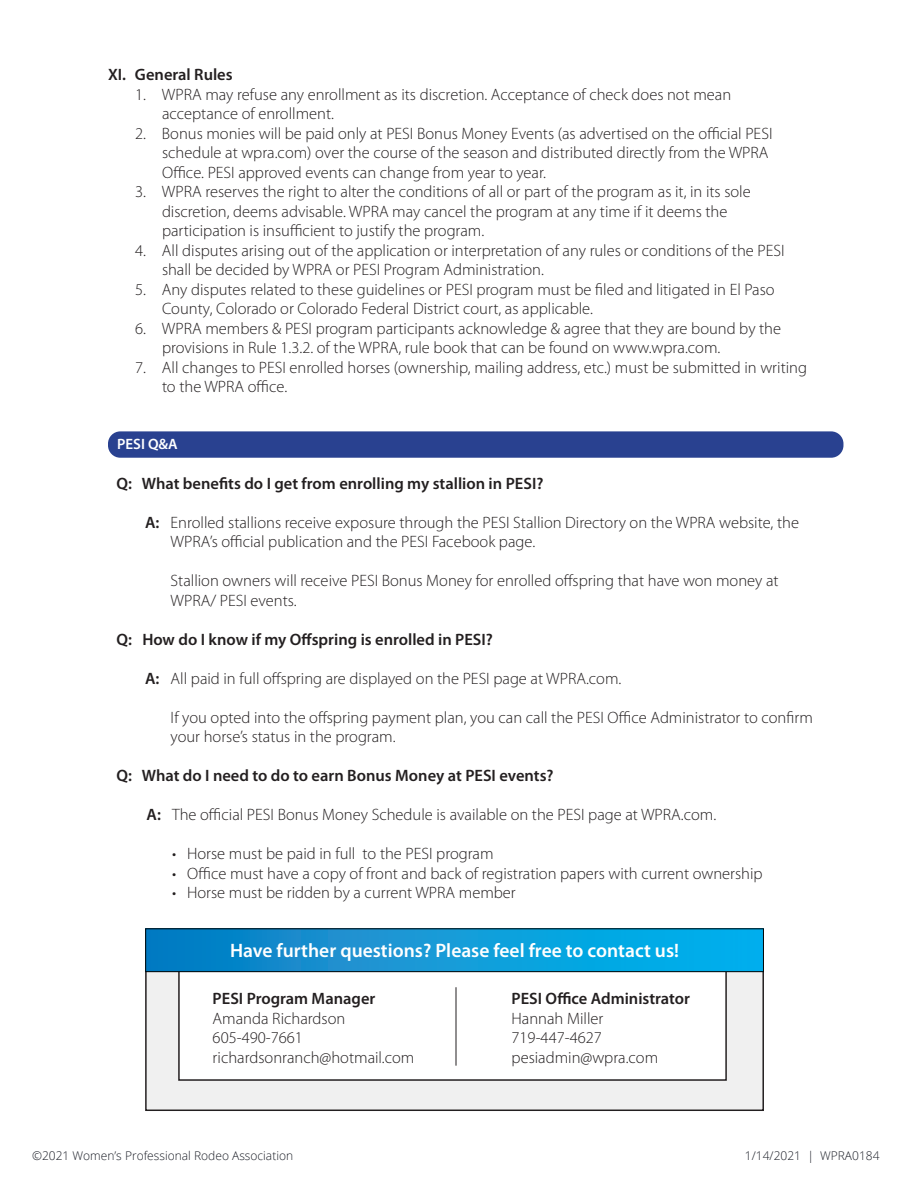
<style>
.page{position:relative;width:918px;height:1188px;background:#fff}
.page>*{position:absolute;margin:0;border:0;box-sizing:border-box;transform-origin:0 0}
.t1{font:600 19.5px "Myriad Pro";color:#fff}
.t2{font:300 16.5px/19.5px "Myriad Pro";color:#231f20}
.t3{font:600 16.5px "Myriad Pro";color:#231f20}
.t4{font:600 15px "Myriad Pro";color:#fff}
.t5{font:300 12px "Open Sans";color:#1a1d26}
.s1{font-weight:600}
</style>
<div class="page">
<div style="left:109px;top:433px;width:733px;height:23px;background:#294190;border-radius:11px"></div>
<div style="left:108px;top:431px;width:735px;height:27px;border:3px solid #294190;border-radius:11px"></div>
<div style="left:146px;top:939px;width:617px;height:171px;background:#f0f0f0"></div>
<div style="left:145px;top:938px;width:619px;height:173px;border:2px solid #231f20"></div>
<div style="left:179px;top:953px;width:547px;height:127px;background:#fff"></div>
<div style="left:178px;top:952px;width:549px;height:129px;border:2px solid #231f20"></div>
<hr style="left:456px;top:987px;width:1px;height:79px;background:#231f20">
<svg style="left:147px;top:931px;width:615px;height:39px;background:#0b99d7"></svg>
<div style="left:145px;top:929px;width:619px;height:43px;border:1px solid #040503"></div>
<p class="t3" style="left:108px;top:64px;width:126px">XI. General Rules</p>
<p class="t2" style="left:162px;top:85px;width:571px;text-indent:-27px">1. WPRA may refuse any enrollment as its discretion. Acceptance of check does not mean acceptance of enrollment.</p>
<p class="t2" style="left:162px;top:124px;width:612px;text-indent:-27px">2. Bonus monies will be paid only at PESI Bonus Money Events (as advertised on the official PESI schedule at wpra.com) over the course of the season and distributed directly from the WPRA<br>Office. PESI approved events can change from year to year.</p>
<p class="t2" style="left:162px;top:182px;width:590px;text-indent:-27px">3. WPRA reserves the right to alter the conditions of all or part of the program as it, in its sole discretion, deems advisable. WPRA may cancel the program at any time if it deems the participation is insufficient to justify the program.</p>
<p class="t2" style="left:162px;top:241px;width:624px;text-indent:-27px">4. All disputes arising out of the application or interpretation of any rules or conditions of the PESI shall be decided by WPRA or PESI Program Administration.</p>
<p class="t2" style="left:162px;top:280px;width:614px;text-indent:-27px">5. Any disputes related to these guidelines or PESI program must be filed and litigated in El Paso<br>County, Colorado or Colorado Federal District court, as applicable.</p>
<p class="t2" style="left:162px;top:319px;width:621px;text-indent:-27px">6. WPRA members &amp; PESI program participants acknowledge &amp; agree that they are bound by the provisions in Rule 1.3.2. of the WPRA, rule book that can be found on www.wpra.com.</p>
<p class="t2" style="left:162px;top:358px;width:647px;text-indent:-27px">7. All changes to PESI enrolled horses (ownership, mailing address, etc.) must be submitted in writing to the WPRA office.</p>
<p class="t4" style="left:117px;top:434px;width:62px">PESI Q&amp;A</p>
<p class="t3" style="left:117px;top:473px;width:428px">Q: What benefits do I get from enrolling my stallion in PESI?</p>
<p class="t2" style="left:171px;top:513px;width:630px;text-indent:-26px"><span class="s1">A:</span> Enrolled stallions receive exposure through the PESI Stallion Directory on the WPRA website, the<br>WPRA’s official publication and the PESI Facebook page.</p>
<p class="t2" style="left:171px;top:571px;width:610px">Stallion owners will receive PESI Bonus Money for enrolled offspring that have won money at<br>WPRA/ PESI events.</p>
<p class="t3" style="left:117px;top:629px;width:378px">Q: How do I know if my Offspring is enrolled in PESI?</p>
<p class="t2" style="left:145px;top:669px;width:478px"><span class="s1">A:</span> All paid in full offspring are displayed on the PESI page at WPRA.com.</p>
<p class="t2" style="left:171px;top:708px;width:644px">If you opted into the offspring payment plan, you can call the PESI Office Administrator to confirm your horse’s status in the program.</p>
<p class="t3" style="left:117px;top:765px;width:439px">Q: What do I need to do to earn Bonus Money at PESI events?</p>
<p class="t2" style="left:147px;top:805px;width:571px"><span class="s1">A:</span> The official PESI Bonus Money Schedule is available on the PESI page at WPRA.com.</p>
<p class="t2" style="left:172px;top:844px;width:323px">• Horse must be paid in full to the PESI program</p>
<p class="t2" style="left:172px;top:864px;width:592px">• Office must have a copy of front and back of registration papers with current ownership</p>
<p class="t2" style="left:172px;top:883px;width:345px">• Horse must be ridden by a current WPRA member</p>
<p class="t1" style="left:230px;top:938px;width:450px">Have further questions? Please feel free to contact us!</p>
<p class="t3" style="left:213px;top:988px;width:164px">PESI Program Manager</p>
<p class="t2" style="left:213px;top:1009px;width:134px">Amanda Richardson</p>
<p class="t2" style="left:213px;top:1028px;width:92px">605-490-7661</p>
<p class="t2" style="left:213px;top:1048px;width:203px">richardsonranch@hotmail.com</p>
<p class="t3" style="left:512px;top:988px;width:180px">PESI Office Administrator</p>
<p class="t2" style="left:512px;top:1009px;width:93px">Hannah Miller</p>
<p class="t2" style="left:512px;top:1028px;width:92px">719-447-4627</p>
<p class="t2" style="left:512px;top:1048px;width:148px">pesiadmin@wpra.com</p>
<p class="t5" style="left:32px;top:1147px;width:263px">©2021 Women’s Professional Rodeo Association</p>
<p class="t5" style="left:745px;top:1147px;width:136px">1/14/2021 | WPRA0184</p>
</div>
